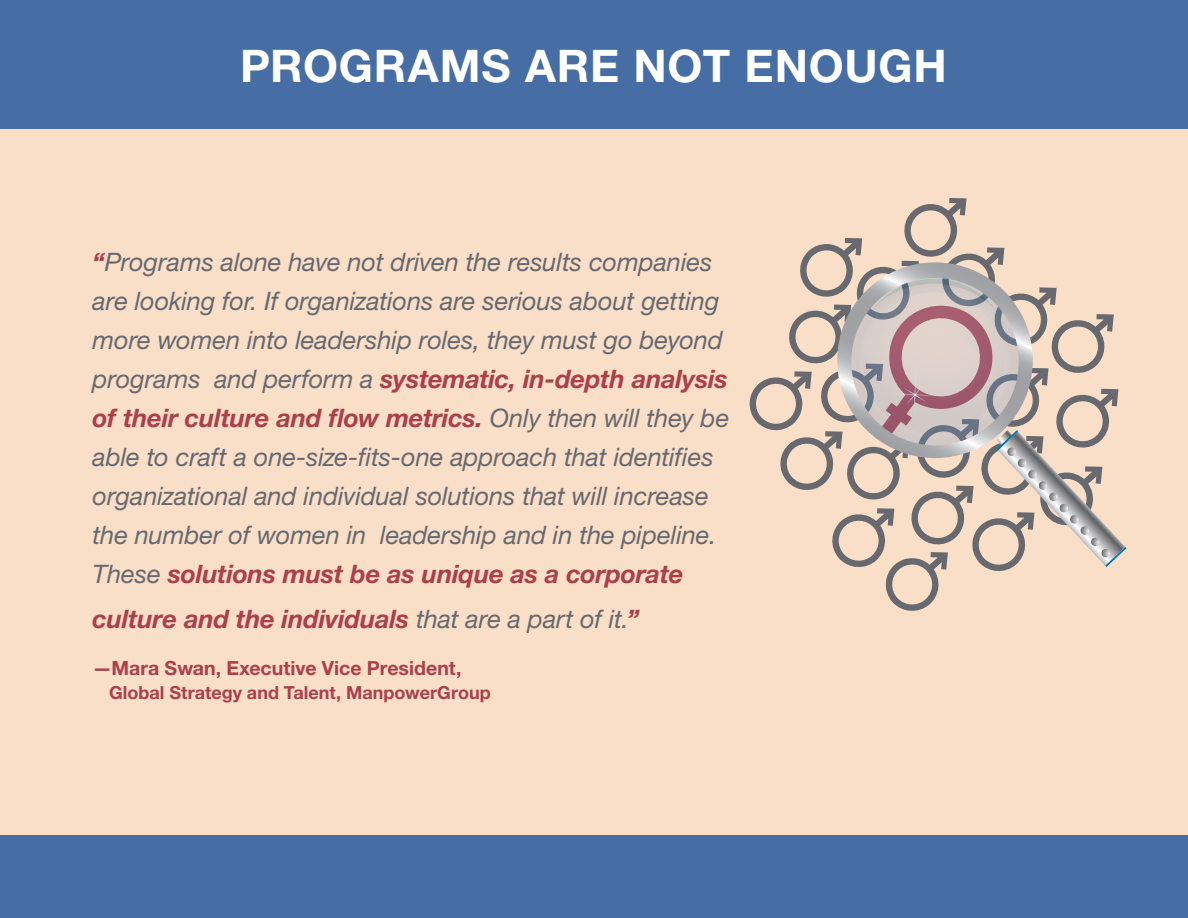
<style>
.page{position:relative;width:1188px;height:918px;background:#fff}
.page>*{position:absolute;margin:0;border:0;box-sizing:border-box;transform-origin:0 0}
.t1{font:700 45px "Helvetica Neue LT Std";letter-spacing:.015em;color:#fff}
.t2{font:italic 25.5px/39px "Helvetica Neue LT Std";letter-spacing:-.005em;color:#67696f}
.t3{font:italic 700 25.5px "Helvetica Neue LT Std";letter-spacing:-.01em;color:#ab404b}
.t4{font:700 19.5px "Helvetica Neue LT Std";color:#ab404b}
.t5{font:700 18px "Helvetica Neue LT Std";color:#ab404b}
.s1{font-weight:700;color:#ab404b}
.s2{font-weight:400;color:#67696f}
</style>
<div class="page">
<div style="left:0;top:116px;width:1188px;height:720px;background:#f9dec8"></div>
<div style="left:0;top:0;width:1188px;height:129px;background:#466ea5"></div>
<div style="left:0;top:836px;width:1188px;height:82px;background:#466ea5"></div>
<svg style="left:749px;top:198px;width:378px;height:413px"></svg>
<h1 class="t1" style="left:240px;top:38px;width:708px">PROGRAMS ARE NOT ENOUGH</h1>
<p class="t2" style="left:93px;top:242px;width:638px"><span class="s1">“</span>Programs alone have not driven the results companies are looking for. If organizations are serious about getting more women into leadership roles, they must go beyond programs and perform a <span class="s1">systematic, in-depth analysis of their culture and flow metrics.</span> Only then will they be able to craft a one-size-fits-one approach that identifies organizational and individual solutions that will increase the number of women in leadership and in the pipeline.<br>These <span class="s1">solutions must be as unique as a corporate</span></p>
<p class="t3" style="left:93px;top:603px;width:548px">culture and the individuals <span class="s2">that are a part of it.</span>”</p>
<p class="t4" style="left:93px;top:656px;width:370px">—Mara Swan, Executive Vice President,</p>
<p class="t5" style="left:109px;top:681px;width:383px">Global Strategy and Talent, ManpowerGroup</p>
</div>
